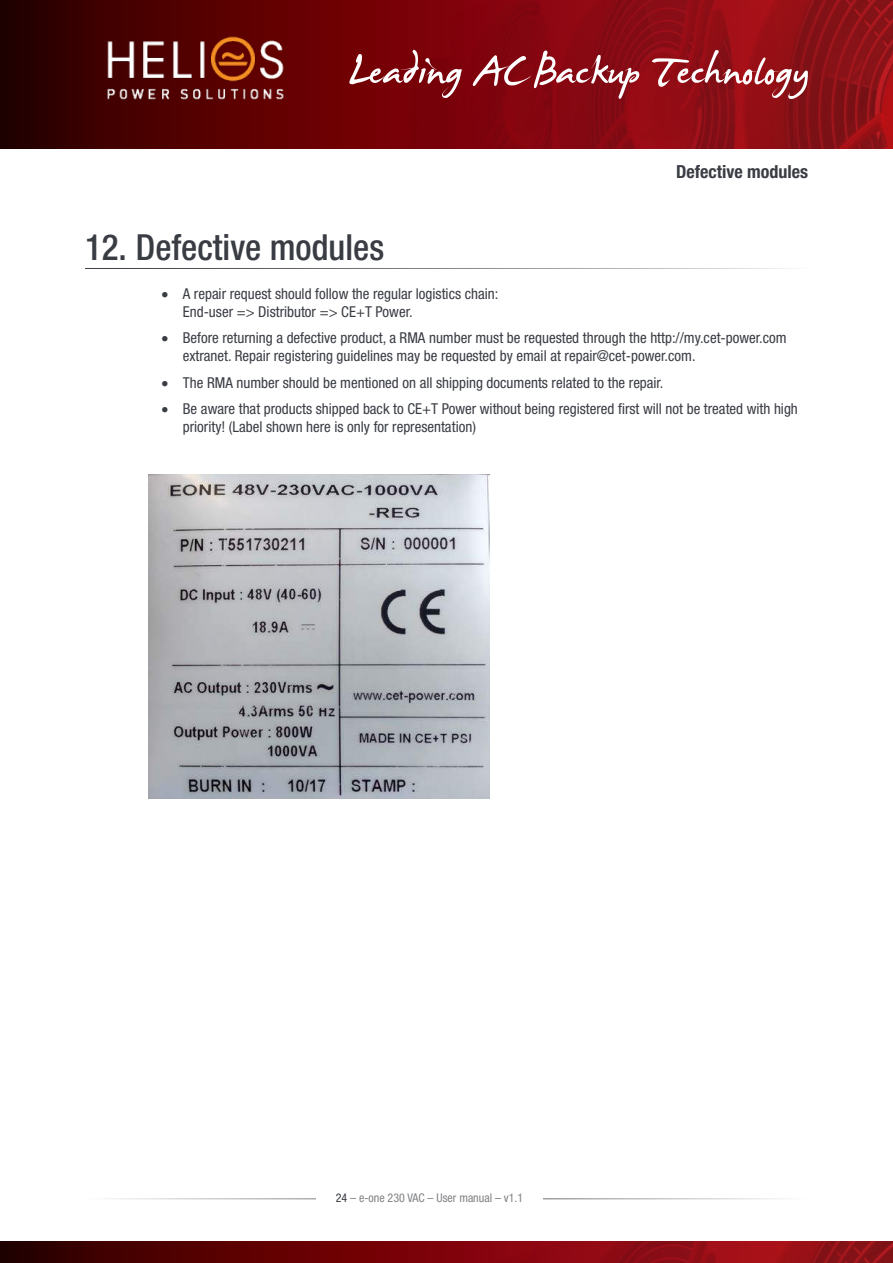
<style>
.page{position:relative;width:893px;height:1263px;background:#fff}
.page>*{position:absolute;margin:0;border:0;box-sizing:border-box;transform-origin:0 0}
.t1{font:500 condensed 36px "Helvetica Neue LT Std";color:#393c43}
.t2{font:700 condensed 18px "Helvetica Neue LT Std";color:#393c43}
.t3{font:condensed 15px/18px "Helvetica Neue LT Std";color:#393c43}
.t4{font:condensed 12px "Helvetica Neue LT Std";color:#808285}
.s1{color:#393c43}
</style>
<div class="page">
<img style="left:149px;top:475px;width:340px;height:323px">
<hr style="left:85px;top:1198px;width:723px;height:1px;background:#393c43">
<div style="left:316px;top:1186px;width:227px;height:23px;background:#fff"></div>
<svg style="left:0;top:0;width:402px;height:149px;background:#4e0001"></svg>
<img style="left:402px;top:0;width:491px;height:149px">
<svg style="left:0;top:1242px;width:402px;height:21px;background:#520000"></svg>
<img style="left:402px;top:1242px;width:491px;height:21px">
<svg style="left:349px;top:50px;width:113px;height:48px;background:#8e2c32"></svg>
<svg style="left:473px;top:50px;width:166px;height:49px;background:#99313a"></svg>
<svg style="left:652px;top:50px;width:156px;height:49px;background:#a4383e"></svg>
<img style="left:88px;top:10px;width:215px;height:118px">
<p class="t2" style="left:676px;top:161px;width:133px">Defective modules</p>
<h1 class="t1" style="left:85px;top:225px;width:301px">12. Defective modules</h1>
<p class="t3" style="left:183px;top:284px;width:317px;text-indent:-21px">• A repair request should follow the regular logistics chain:<br>End-user =&gt; Distributor =&gt; CE+T Power.</p>
<p class="t3" style="left:183px;top:329px;width:605px;text-indent:-21px">• Before returning a defective product, a RMA number must be requested through the http://my.cet-power.com extranet. Repair registering guidelines may be requested by email at repair@cet-power.com.</p>
<p class="t3" style="left:162px;top:373px;width:503px">• The RMA number should be mentioned on all shipping documents related to the repair.</p>
<p class="t3" style="left:183px;top:400px;width:617px;text-indent:-21px">• Be aware that products shipped back to CE+T Power without being registered first will not be treated with high priority! (Label shown here is only for representation)</p>
<p class="t4" style="left:336px;top:1191px;width:189px"><span class="s1">24</span> – e-one 230 VAC – User manual – v1.1</p>
</div>
